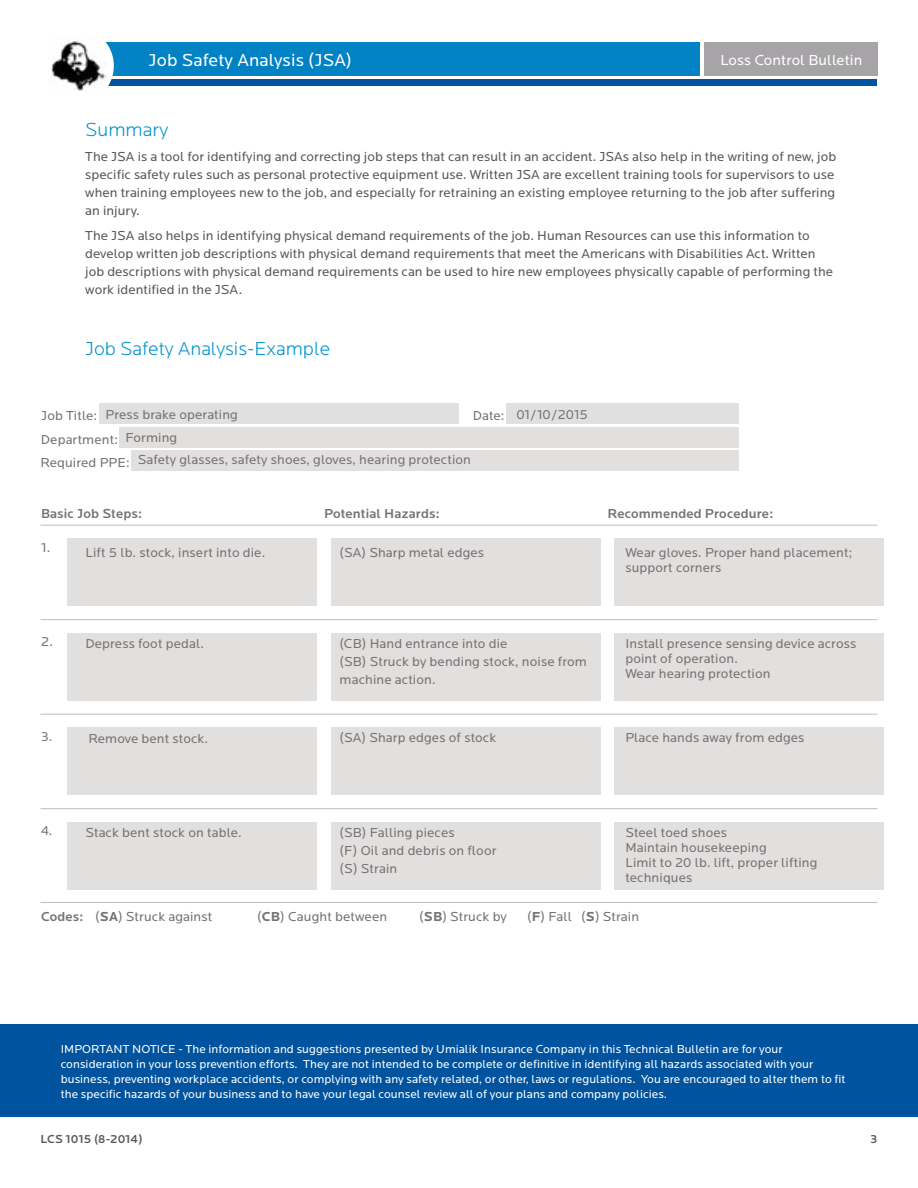
<style>
.page{position:relative;width:918px;height:1188px;background:#fff}
.page>*{position:absolute;margin:0;border:0;box-sizing:border-box;transform-origin:0 0}
.t1{font:300 19.5px "Locator";color:#0092cd}
.t2{font:18px "Locator";letter-spacing:.01em;color:#fff}
.t3{font:15px "Locator";letter-spacing:.01em;color:#fff}
.t4{font:13.5px/18px "Locator";letter-spacing:.005em;color:#58595b}
.t5{font:13.5px/15px "Locator";letter-spacing:.01em;color:#757373}
.t6{font:500 13.5px "Locator";letter-spacing:.01em;color:#757373}
.t7{font:12px/15px "Locator";letter-spacing:.005em;color:#fff}
.t8{font:500 12px "Locator";color:#58595b}
.s1{font-weight:500}
.s2{font-weight:700}
</style>
<div class="page">
<hr style="left:40px;top:525px;width:838px;height:1px;background:#bcbec0">
<hr style="left:40px;top:619px;width:838px;height:1px;background:#bcbec0">
<hr style="left:40px;top:714px;width:838px;height:1px;background:#bcbec0">
<hr style="left:40px;top:808px;width:838px;height:1px;background:#bcbec0">
<hr style="left:40px;top:902px;width:838px;height:1px;background:#bcbec0">
<div style="left:100px;top:403px;width:359px;height:21px;background:#e2e0df"></div>
<div style="left:68px;top:538px;width:249px;height:68px;background:#e2e0df"></div>
<div style="left:68px;top:633px;width:249px;height:67px;background:#e2e0df"></div>
<div style="left:68px;top:727px;width:249px;height:68px;background:#e2e0df"></div>
<div style="left:68px;top:822px;width:249px;height:67px;background:#e2e0df"></div>
<div style="left:331px;top:538px;width:270px;height:68px;background:#e2e0df"></div>
<div style="left:331px;top:633px;width:270px;height:67px;background:#e2e0df"></div>
<div style="left:331px;top:727px;width:270px;height:68px;background:#e2e0df"></div>
<div style="left:331px;top:822px;width:270px;height:67px;background:#e2e0df"></div>
<div style="left:614px;top:538px;width:270px;height:68px;background:#e2e0df"></div>
<div style="left:614px;top:633px;width:270px;height:67px;background:#e2e0df"></div>
<div style="left:614px;top:727px;width:270px;height:68px;background:#e2e0df"></div>
<div style="left:614px;top:822px;width:270px;height:67px;background:#e2e0df"></div>
<div style="left:506px;top:403px;width:233px;height:21px;background:#e2e0df"></div>
<div style="left:120px;top:427px;width:619px;height:20px;background:#e2e0df"></div>
<div style="left:132px;top:451px;width:607px;height:20px;background:#e2e0df"></div>
<div style="left:704px;top:42px;width:174px;height:34px;background:#a7a4a7"></div>
<div style="left:94px;top:42px;width:606px;height:34px;background:#0082c4"></div>
<div style="left:94px;top:79px;width:784px;height:7px;background:#00539f"></div>
<div style="left:36px;top:27px;width:78px;height:78px;background:#fff;border-radius:50%"></div>
<img style="left:51px;top:40px;width:55px;height:51px">
<div style="left:0;top:1024px;width:918px;height:93px;background:#00539f"></div>
<h2 class="t2" style="left:148px;top:50px;width:205px">Job Safety Analysis (JSA)</h2>
<p class="t3" style="left:720px;top:52px;width:143px">Loss Control Bulletin</p>
<h1 class="t1" style="left:85px;top:120px;width:85px">Summary</h1>
<p class="t4" style="left:85px;top:148px;width:752px">The JSA is a tool for identifying and correcting job steps that can result in an accident. JSAs also help in the writing of new, job specific safety rules such as personal protective equipment use. Written JSA are excellent training tools for supervisors to use when training employees new to the job, and especially for retraining an existing employee returning to the job after suffering an injury.</p>
<p class="t4" style="left:85px;top:227px;width:749px">The JSA also helps in identifying physical demand requirements of the job. Human Resources can use this information to develop written job descriptions with physical demand requirements that meet the Americans with Disabilities Act. Written job descriptions with physical demand requirements can be used to hire new employees physically capable of performing the work identified in the JSA.</p>
<h1 class="t1" style="left:85px;top:339px;width:247px">Job Safety Analysis-Example</h1>
<p class="t5" style="left:125px;top:403px;width:114px;line-height:23.7px;text-indent:-20px">Press brake operating<br>Forming</p>
<p class="t5" style="left:138px;top:452px;width:335px">Safety glasses, safety shoes, gloves, hearing protection</p>
<p class="t5" style="left:41px;top:409px;width:57px">Job Title:</p>
<p class="t5" style="left:473px;top:409px;width:33px">Date:</p>
<p class="t5" style="left:41px;top:432px;width:79px">Department:</p>
<p class="t5" style="left:41px;top:456px;width:91px">Required PPE:</p>
<p class="t5" style="left:516px;top:407px;width:73px">01/10/2015</p>
<p class="t6" style="left:41px;top:506px;width:102px">Basic Job Steps:</p>
<p class="t6" style="left:324px;top:506px;width:117px">Potential Hazards:</p>
<p class="t6" style="left:608px;top:506px;width:167px">Recommended Procedure:</p>
<p class="t5" style="left:41px;top:540px;width:11px">1.</p>
<p class="t5" style="left:85px;top:545px;width:181px">Lift 5 lb. stock, insert into die.</p>
<p class="t5" style="left:340px;top:545px;width:146px">(SA) Sharp metal edges</p>
<p class="t5" style="left:625px;top:545px;width:228px">Wear gloves. Proper hand placement; support corners</p>
<p class="t5" style="left:41px;top:635px;width:13px">2.</p>
<p class="t5" style="left:85px;top:636px;width:120px">Depress foot pedal.</p>
<p class="t5" style="left:340px;top:635px;width:249px;line-height:18px">(CB) Hand entrance into die<br>(SB) Struck by bending stock, noise from machine action.</p>
<p class="t5" style="left:625px;top:636px;width:232px">Install presence sensing device across point of operation.<br>Wear hearing protection</p>
<p class="t5" style="left:41px;top:729px;width:13px">3.</p>
<p class="t5" style="left:89px;top:731px;width:121px">Remove bent stock.</p>
<p class="t5" style="left:340px;top:731px;width:158px">(SA) Sharp edges of stock</p>
<p class="t5" style="left:625px;top:731px;width:181px">Place hands away from edges</p>
<p class="t5" style="left:41px;top:824px;width:13px">4.</p>
<p class="t5" style="left:85px;top:825px;width:158px">Stack bent stock on table.</p>
<p class="t5" style="left:340px;top:824px;width:158px;line-height:18px">(SB) Falling pieces<br>(F) Oil and debris on floor (S) Strain</p>
<p class="t5" style="left:625px;top:825px;width:194px">Steel toed shoes<br>Maintain housekeeping<br>Limit to 20 lb. lift, proper lifting techniques</p>
<p class="t5" style="left:41px;top:910px;width:173px"><span class="s1">Codes:</span> (<span class="s2">SA</span>) Struck against</p>
<p class="t5" style="left:257px;top:910px;width:131px">(<span class="s2">CB</span>) Caught between</p>
<p class="t5" style="left:419px;top:910px;width:89px">(<span class="s2">SB</span>) Struck by</p>
<p class="t5" style="left:527px;top:910px;width:113px">(<span class="s2">F</span>) Fall (<span class="s2">S</span>) Strain</p>
<p class="t7" style="left:61px;top:1042px;width:786px">IMPORTANT NOTICE - The information and suggestions presented by Umialik Insurance Company in this Technical Bulletin are for your consideration in your loss prevention efforts. They are not intended to be complete or definitive in identifying all hazards associated with your business, preventing workplace accidents, or complying with any safety related, or other, laws or regulations. You are encouraged to alter them to fit the specific hazards of your business and to have your legal counsel review all of your plans and company policies.</p>
<p class="t8" style="left:40px;top:1132px;width:104px">LCS 1015 (8-2014)</p>
<p class="t8" style="left:871px;top:1132px;width:8px">3</p>
</div>
